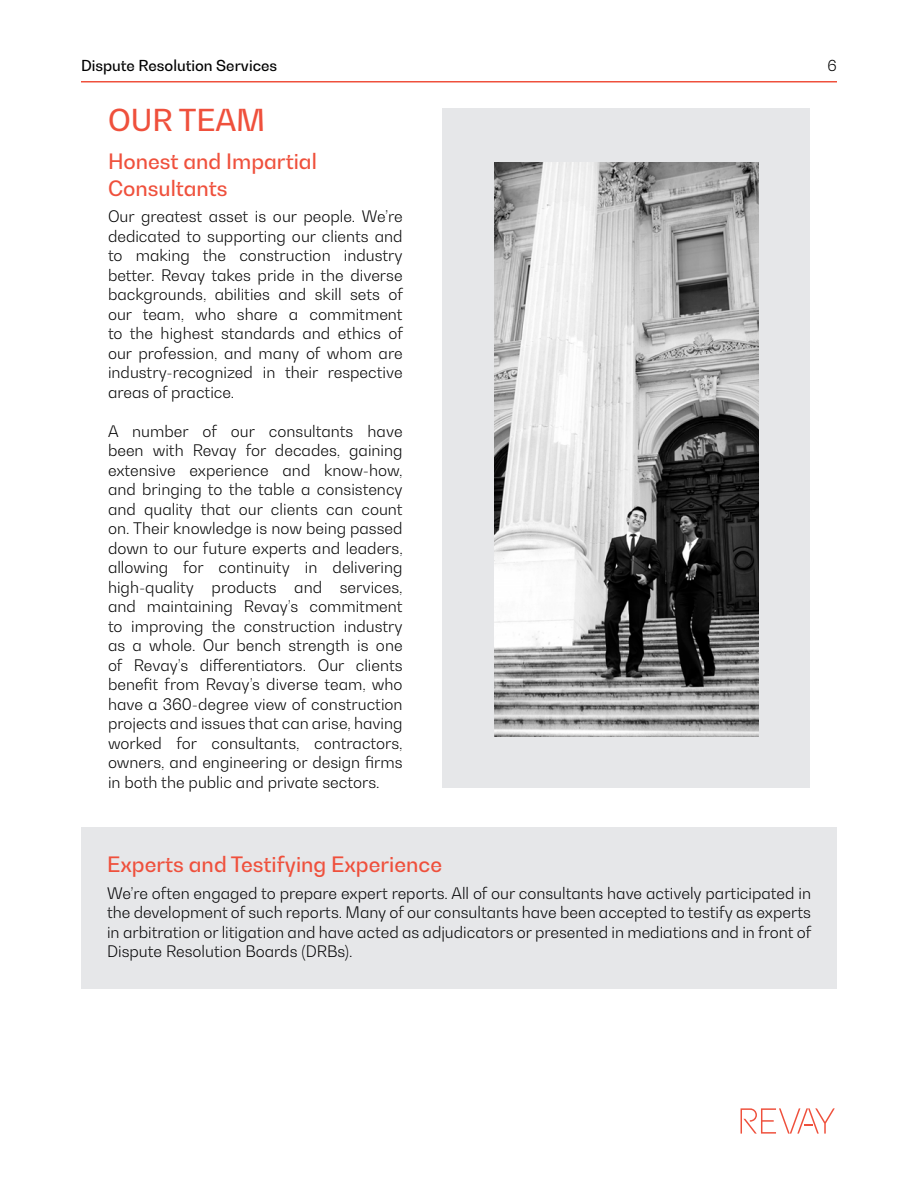
<style>
.page{position:relative;width:918px;height:1188px;background:#fff}
.page>*{position:absolute;margin:0;border:0;box-sizing:border-box;transform-origin:0 0}
.t1{font:500 30px "Bw Gradual";color:#ef503c}
.t2{font:500 21px/27px "Bw Gradual";color:#ef503c}
.t3{font:300 15.75px/19.5px "Bw Gradual";color:#000001;text-align:justify}
.t4{font:500 15px "Bw Gradual";color:#000001}
.t5{font:300 15px "Bw Gradual";color:#000001}
</style>
<div class="page">
<div style="left:443px;top:108px;width:367px;height:680px;background:#e6e7e9"></div>
<img style="left:494px;top:162px;width:265px;height:574px">
<div style="left:81px;top:827px;width:756px;height:162px;background:#e6e7e9"></div>
<hr style="left:81px;top:81px;width:756px;height:1px;background:#ef503c">
<svg style="left:741px;top:1108px;width:94px;height:26px"></svg>
<p class="t4" style="left:81px;top:56px;width:198px">Dispute Resolution Services</p>
<p class="t5" style="left:828px;top:56px;width:11px">6</p>
<p class="t1" style="left:108px;top:100px;width:159px">OUR TEAM</p>
<p class="t2" style="left:108px;top:147px;width:210px">Honest and Impartial<br>Consultants</p>
<p class="t3" style="left:108px;top:206px;width:297px">Our greatest asset is our people. We’re dedicated to supporting our clients and to making the construction industry better. Revay takes pride in the diverse backgrounds, abilities and skill sets of our team, who share a commitment to the highest standards and ethics of our profession, and many of whom are industry-recognized in their respective areas of practice.</p>
<p class="t3" style="left:108px;top:421px;width:296px">A number of our consultants have been with Revay for decades, gaining extensive experience and know-how, and bringing to the table a consistency and quality that our clients can count on. Their knowledge is now being passed down to our future experts and leaders, allowing for continuity in delivering high-quality products and services, and maintaining Revay’s commitment to improving the construction industry as a whole. Our bench strength is one of Revay’s differentiators. Our clients benefit from Revay’s diverse team, who have a 360-degree view of construction projects and issues that can arise, having worked for consultants, contractors, owners, and engineering or design firms in both the public and private sectors.</p>
<p class="t2" style="left:107px;top:851px;width:337px">Experts and Testifying Experience</p>
<p class="t3" style="left:107px;top:883px;width:706px">We’re often engaged to prepare expert reports. All of our consultants have actively participated in the development of such reports. Many of our consultants have been accepted to testify as experts in arbitration or litigation and have acted as adjudicators or presented in mediations and in front of Dispute Resolution Boards (DRBs).</p>
</div>
